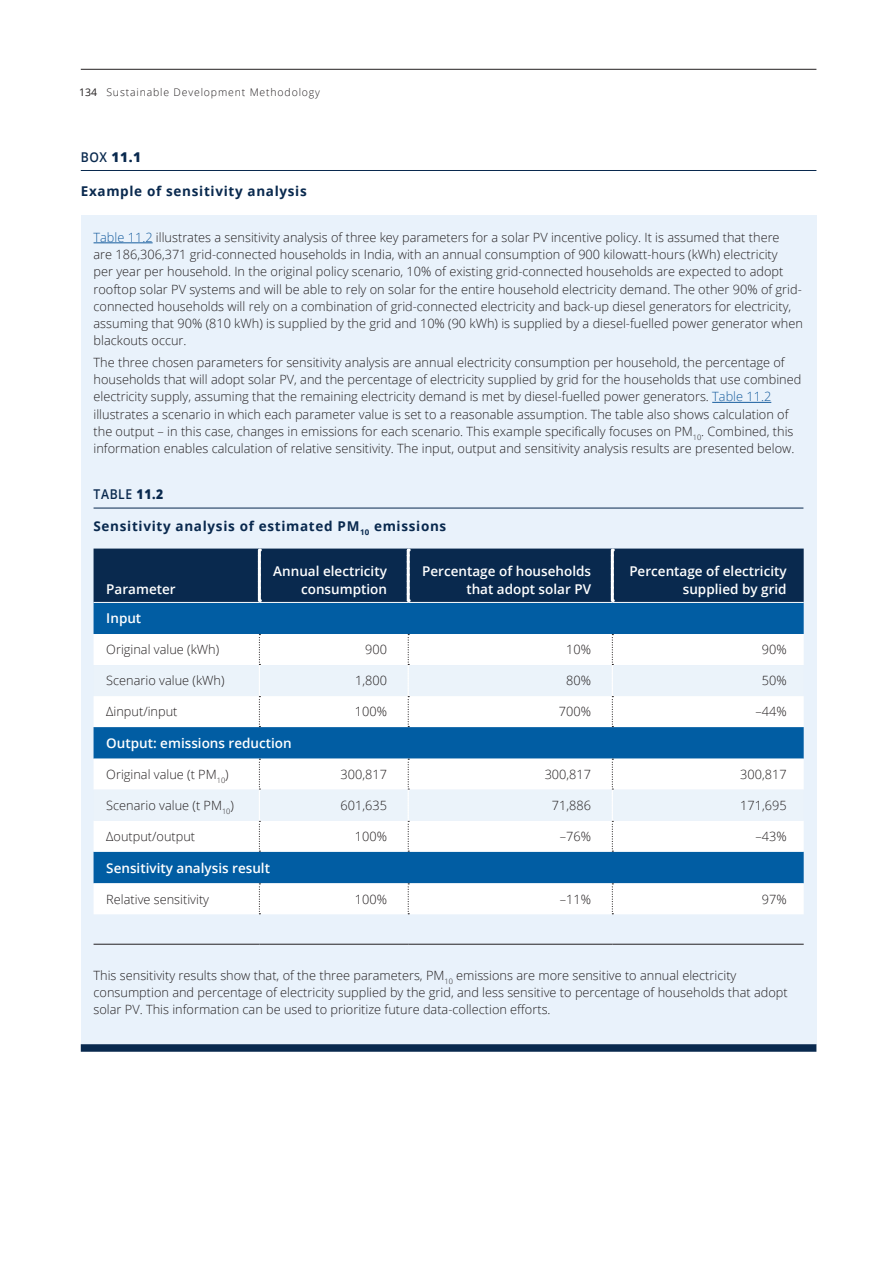
<style>
.page{position:relative;width:893px;height:1263px;background:#fff}
.page>*{position:absolute;margin:0;border:0;box-sizing:border-box;transform-origin:0 0}
.Table_heading{font:600 13.5px/18px "Open Sans";color:#fff;text-align:right}
.t1{font:700 13.5px "Open Sans";letter-spacing:.05em;color:#09294e}
.t2{font:600 13.5px "Open Sans";letter-spacing:.05em;color:#09294e;scale:.9 1}
.t3{font:800 13.5px "Open Sans";color:#09294e}
.Table_text{font:300 12.75px/17.2px "Open Sans";color:#231f20}
.t4{font:300 10.5px "Open Sans";letter-spacing:.08em;color:#231f20}
.s1{font-weight:400}
.s2{font-weight:600}
.s3{color:#175d9e}
.s4{font-weight:800}
</style>
<div class="page">
<hr style="left:81px;top:69px;width:735px;height:1px;background:#231f20">
<div style="left:81px;top:215px;width:735px;height:829px;background:#e9f2fb"></div>
<hr style="left:94px;top:242px;width:59px;height:1px;background:#175d9e">
<hr style="left:712px;top:402px;width:59px;height:1px;background:#175d9e">
<hr style="left:81px;top:170px;width:735px;height:1px;background:#09294e">
<div style="left:81px;top:1044px;width:735px;height:8px;background:#09294e"></div>
<hr style="left:94px;top:508px;width:709px;height:1px;background:#09294e">
<div style="left:94px;top:603px;width:710px;height:31px;background:#015da3"></div>
<svg style="left:94px;top:634px;width:710px;height:280px;background:#bed6e7"></svg>
<svg style="left:94px;top:665px;width:710px;height:156px"></svg>
<hr style="left:94px;top:602px;width:165px;height:1px;background:#fff">
<hr style="left:259px;top:602px;width:149px;height:1px;background:#fff">
<hr style="left:408px;top:602px;width:204px;height:1px;background:#fff">
<hr style="left:612px;top:602px;width:192px;height:1px;background:#fff">
<hr style="left:94px;top:944px;width:165px;height:1px;background:#231f20">
<hr style="left:259px;top:944px;width:149px;height:1px;background:#231f20">
<hr style="left:408px;top:944px;width:204px;height:1px;background:#231f20">
<hr style="left:612px;top:944px;width:192px;height:1px;background:#231f20">
<svg style="left:259px;top:883px;width:1px;height:31px"></svg>
<svg style="left:408px;top:883px;width:1px;height:31px"></svg>
<svg style="left:612px;top:883px;width:1px;height:31px"></svg>
<svg style="left:259px;top:634px;width:1px;height:93px"></svg>
<svg style="left:408px;top:634px;width:1px;height:93px"></svg>
<svg style="left:612px;top:634px;width:1px;height:93px"></svg>
<svg style="left:259px;top:759px;width:1px;height:93px"></svg>
<svg style="left:408px;top:759px;width:1px;height:93px"></svg>
<svg style="left:612px;top:759px;width:1px;height:93px"></svg>
<div style="left:94px;top:549px;width:710px;height:53px;background:#09294e"></div>
<p class="t4" style="left:79px;top:85px;width:242px"><span class="s1">134</span> Sustainable Development Methodology</p>
<p class="t3" style="left:81px;top:147px;width:62px"><span class="s2">BOX</span> 11.1</p>
<p class="t1" style="left:81px;top:182px;width:227px">Example of sensitivity analysis</p>
<p class="Table_text" style="left:94px;top:228px;width:711px"><span class="s3">Table 11.2</span> illustrates a sensitivity analysis of three key parameters for a solar PV incentive policy. It is assumed that there<br>are 186,306,371 grid-connected households in India, with an annual consumption of 900 kilowatt-hours (kWh) electricity<br>per year per household. In the original policy scenario, 10% of existing grid-connected households are expected to adopt rooftop solar PV systems and will be able to rely on solar for the entire household electricity demand. The other 90% of grid&shy;connected households will rely on a combination of grid-connected electricity and back-up diesel generators for electricity, assuming that 90% (810 kWh) is supplied by the grid and 10% (90 kWh) is supplied by a diesel-fuelled power generator when blackouts occur.</p>
<p class="Table_text" style="left:94px;top:353px;width:709px">The three chosen parameters for sensitivity analysis are annual electricity consumption per household, the percentage of households that will adopt solar PV, and the percentage of electricity supplied by grid for the households that use combined electricity supply, assuming that the remaining electricity demand is met by diesel-fuelled power generators. <span class="s3">Table 11.2 </span>illustrates a scenario in which each parameter value is set to a reasonable assumption. The table also shows calculation of the output – in this case, changes in emissions for each scenario. This example specifically focuses on PM<sub>10</sub>. Combined, this information enables calculation of relative sensitivity. The input, output and sensitivity analysis results are presented below.</p>
<p class="t2" style="left:94px;top:485px;width:79px">TABLE <span class="s4">11.2</span></p>
<p class="t1" style="left:94px;top:516px;width:354px">Sensitivity analysis of estimated PM<sub>10</sub> emissions</p>
<p class="Table_heading" style="left:106px;top:580px;width:71px">Parameter</p>
<p class="Table_heading" style="left:273px;top:562px;width:115px">Annual electricity consumption</p>
<p class="Table_heading" style="left:422px;top:562px;width:170px">Percentage of households that adopt solar PV</p>
<p class="Table_heading" style="left:629px;top:562px;width:159px">Percentage of electricity supplied by grid</p>
<p class="Table_heading" style="left:106px;top:609px;width:36px">Input</p>
<p class="Table_text" style="left:106px;top:641px;width:114px">Original value (kWh)</p>
<p class="Table_text" style="left:365px;top:641px;width:23px">900</p>
<p class="Table_text" style="left:566px;top:641px;width:26px">10%</p>
<p class="Table_text" style="left:762px;top:641px;width:26px">90%</p>
<p class="Table_text" style="left:106px;top:672px;width:120px">Scenario value (kWh)</p>
<p class="Table_text" style="left:355px;top:672px;width:33px">1,800</p>
<p class="Table_text" style="left:566px;top:672px;width:26px">80%</p>
<p class="Table_text" style="left:762px;top:672px;width:26px">50%</p>
<p class="Table_text" style="left:106px;top:703px;width:73px">Δinput/input</p>
<p class="Table_text" style="left:355px;top:703px;width:34px">100%</p>
<p class="Table_text" style="left:559px;top:703px;width:34px">700%</p>
<p class="Table_text" style="left:755px;top:703px;width:33px">–44%</p>
<p class="Table_heading" style="left:106px;top:734px;width:187px">Output: emissions reduction</p>
<p class="Table_text" style="left:106px;top:765px;width:124px">Original value (t PM<sub>10</sub>)</p>
<p class="Table_text" style="left:341px;top:765px;width:48px">300,817</p>
<p class="Table_text" style="left:545px;top:765px;width:48px">300,817</p>
<p class="Table_text" style="left:740px;top:765px;width:48px">300,817</p>
<p class="Table_text" style="left:106px;top:796px;width:129px">Scenario value (t PM<sub>10</sub>)</p>
<p class="Table_text" style="left:341px;top:796px;width:48px">601,635</p>
<p class="Table_text" style="left:552px;top:796px;width:41px">71,886</p>
<p class="Table_text" style="left:740px;top:796px;width:48px">171,695</p>
<p class="Table_text" style="left:106px;top:827px;width:90px">Δoutput/output</p>
<p class="Table_text" style="left:355px;top:827px;width:34px">100%</p>
<p class="Table_text" style="left:560px;top:827px;width:33px">–76%</p>
<p class="Table_text" style="left:755px;top:827px;width:33px">–43%</p>
<p class="Table_heading" style="left:106px;top:858px;width:165px">Sensitivity analysis result</p>
<p class="Table_text" style="left:106px;top:890px;width:104px">Relative sensitivity</p>
<p class="Table_text" style="left:355px;top:890px;width:34px">100%</p>
<p class="Table_text" style="left:560px;top:890px;width:33px">–11%</p>
<p class="Table_text" style="left:762px;top:890px;width:26px">97%</p>
<p class="Table_text" style="left:94px;top:966px;width:696px">This sensitivity results show that, of the three parameters, PM<sub>10</sub> emissions are more sensitive to annual electricity consumption and percentage of electricity supplied by the grid, and less sensitive to percentage of households that adopt solar PV. This information can be used to prioritize future data-collection efforts.</p>
</div>
